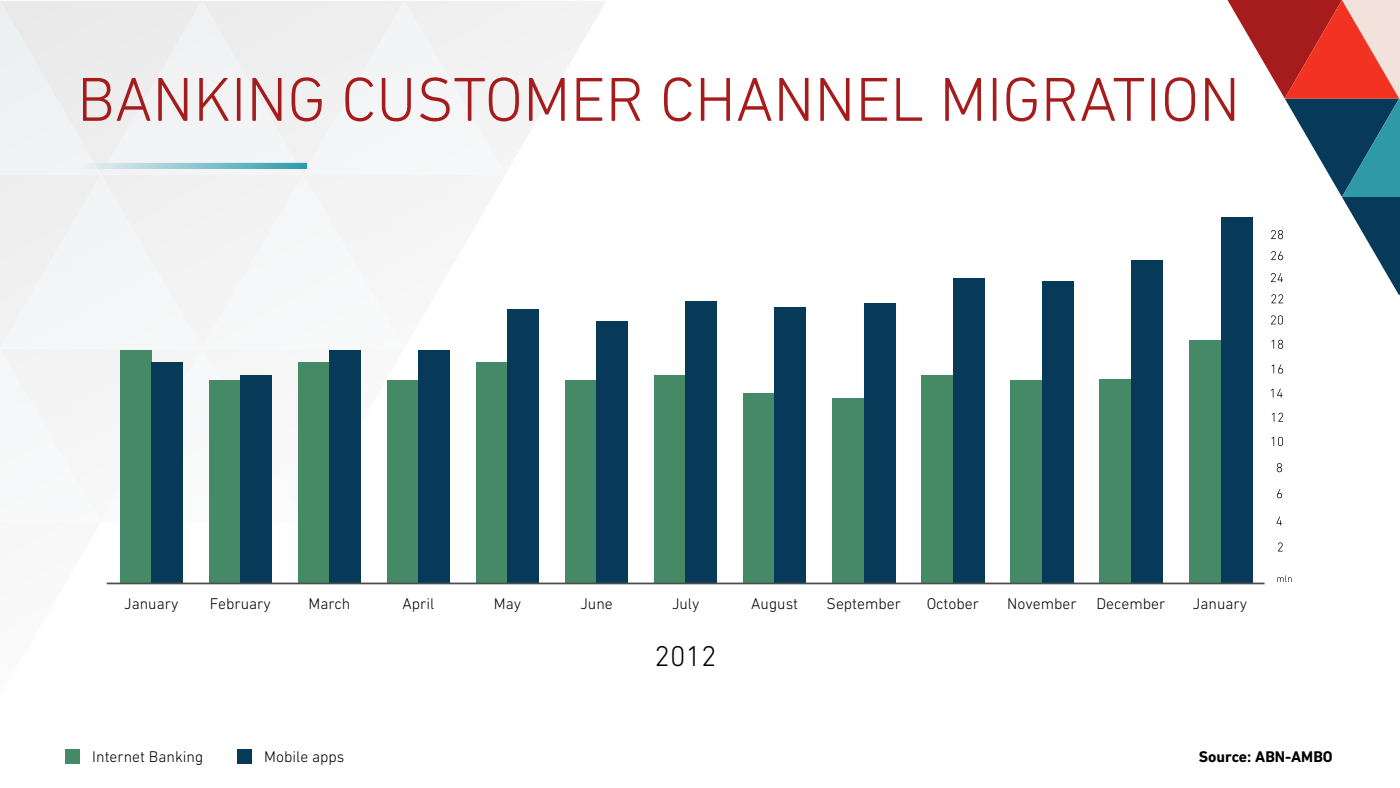
<style>
.page{position:relative;width:1400px;height:788px;background:#fff}
.page>*{position:absolute;margin:0;border:0;box-sizing:border-box;transform-origin:0 0}
.t1{font:300 63px "DIN Next LT Pro";color:#a61b1b}
.t2{font:300 29.14px "DIN Next LT Pro";color:#000}
.t3{font:300 15.75px "DIN Next LT Pro";color:#000}
.t4{font:700 15.75px "DIN Next LT Pro";color:#000}
</style>
<div class="page">
<svg style="left:0;top:1px;width:607px;height:584px"></svg>
<div style="left:65px;top:749px;width:15px;height:14px;background:#468966"></div>
<div style="left:237px;top:749px;width:15px;height:14px;background:#073a59"></div>
<svg style="left:81px;top:163px;width:226px;height:6px"></svg>
<svg style="left:1278px;top:542px;width:5px;height:9px"></svg>
<svg style="left:1277px;top:516px;width:5px;height:9px"></svg>
<svg style="left:1277px;top:489px;width:5px;height:9px"></svg>
<svg style="left:1277px;top:463px;width:5px;height:9px"></svg>
<svg style="left:1272px;top:437px;width:11px;height:9px"></svg>
<svg style="left:1272px;top:412px;width:11px;height:9px"></svg>
<svg style="left:1271px;top:388px;width:12px;height:9px"></svg>
<svg style="left:1272px;top:364px;width:11px;height:9px"></svg>
<svg style="left:1272px;top:339px;width:11px;height:10px"></svg>
<svg style="left:1271px;top:315px;width:12px;height:9px"></svg>
<svg style="left:1227px;top:0;width:173px;height:303px"></svg>
<div style="left:120px;top:350px;width:31px;height:233px;background:#468966"></div>
<div style="left:209px;top:380px;width:31px;height:203px;background:#468966"></div>
<div style="left:298px;top:361px;width:31px;height:222px;background:#468966"></div>
<div style="left:387px;top:380px;width:31px;height:203px;background:#468966"></div>
<div style="left:476px;top:361px;width:32px;height:222px;background:#468966"></div>
<div style="left:565px;top:380px;width:32px;height:203px;background:#468966"></div>
<div style="left:654px;top:375px;width:32px;height:208px;background:#468966"></div>
<div style="left:743px;top:393px;width:32px;height:190px;background:#468966"></div>
<div style="left:832px;top:397px;width:32px;height:186px;background:#468966"></div>
<div style="left:921px;top:375px;width:32px;height:208px;background:#468966"></div>
<div style="left:1010px;top:379px;width:32px;height:204px;background:#468966"></div>
<div style="left:1099px;top:379px;width:32px;height:204px;background:#468966"></div>
<div style="left:1189px;top:339px;width:32px;height:244px;background:#468966"></div>
<div style="left:151px;top:361px;width:32px;height:222px;background:#073a59"></div>
<div style="left:240px;top:375px;width:32px;height:208px;background:#073a59"></div>
<div style="left:329px;top:350px;width:32px;height:233px;background:#073a59"></div>
<div style="left:418px;top:350px;width:32px;height:233px;background:#073a59"></div>
<div style="left:508px;top:309px;width:31px;height:274px;background:#073a59"></div>
<div style="left:597px;top:320px;width:31px;height:263px;background:#073a59"></div>
<div style="left:686px;top:301px;width:31px;height:282px;background:#073a59"></div>
<div style="left:775px;top:306px;width:31px;height:277px;background:#073a59"></div>
<div style="left:864px;top:303px;width:31px;height:280px;background:#073a59"></div>
<div style="left:953px;top:277px;width:31px;height:306px;background:#073a59"></div>
<div style="left:1042px;top:280px;width:31px;height:302px;background:#073a59"></div>
<div style="left:1131px;top:260px;width:31px;height:322px;background:#073a59"></div>
<div style="left:1221px;top:217px;width:31px;height:365px;background:#073a59"></div>
<hr style="left:107px;top:582px;width:1158px;height:2px;background:#4d4d4d">
<svg style="left:1277px;top:575px;width:15px;height:7px"></svg>
<h1 class="t1" style="left:77px;top:63px;width:1165px">BANKING CUSTOMER CHANNEL MIGRATION</h1>
<p class="t3" style="left:124px;top:594px;width:56px">January</p>
<p class="t3" style="left:210px;top:594px;width:62px">February</p>
<p class="t3" style="left:309px;top:594px;width:43px">March</p>
<p class="t3" style="left:403px;top:594px;width:33px">April</p>
<p class="t3" style="left:494px;top:594px;width:29px">May</p>
<p class="t3" style="left:580px;top:594px;width:34px">June</p>
<p class="t3" style="left:672px;top:594px;width:29px">July</p>
<p class="t3" style="left:751px;top:594px;width:48px">August</p>
<p class="t3" style="left:827px;top:594px;width:76px">September</p>
<p class="t3" style="left:927px;top:594px;width:54px">October</p>
<p class="t3" style="left:1007px;top:594px;width:71px">November</p>
<p class="t3" style="left:1097px;top:594px;width:70px">December</p>
<p class="t3" style="left:1193px;top:594px;width:56px">January</p>
<h2 class="t2" style="left:655px;top:639px;width:64px">2012</h2>
<p class="t3" style="left:92px;top:747px;width:113px">Internet Banking</p>
<p class="t3" style="left:264px;top:747px;width:82px">Mobile apps</p>
<p class="t4" style="left:1199px;top:747px;width:135px">Source: ABN-AMBO</p>
</div>
